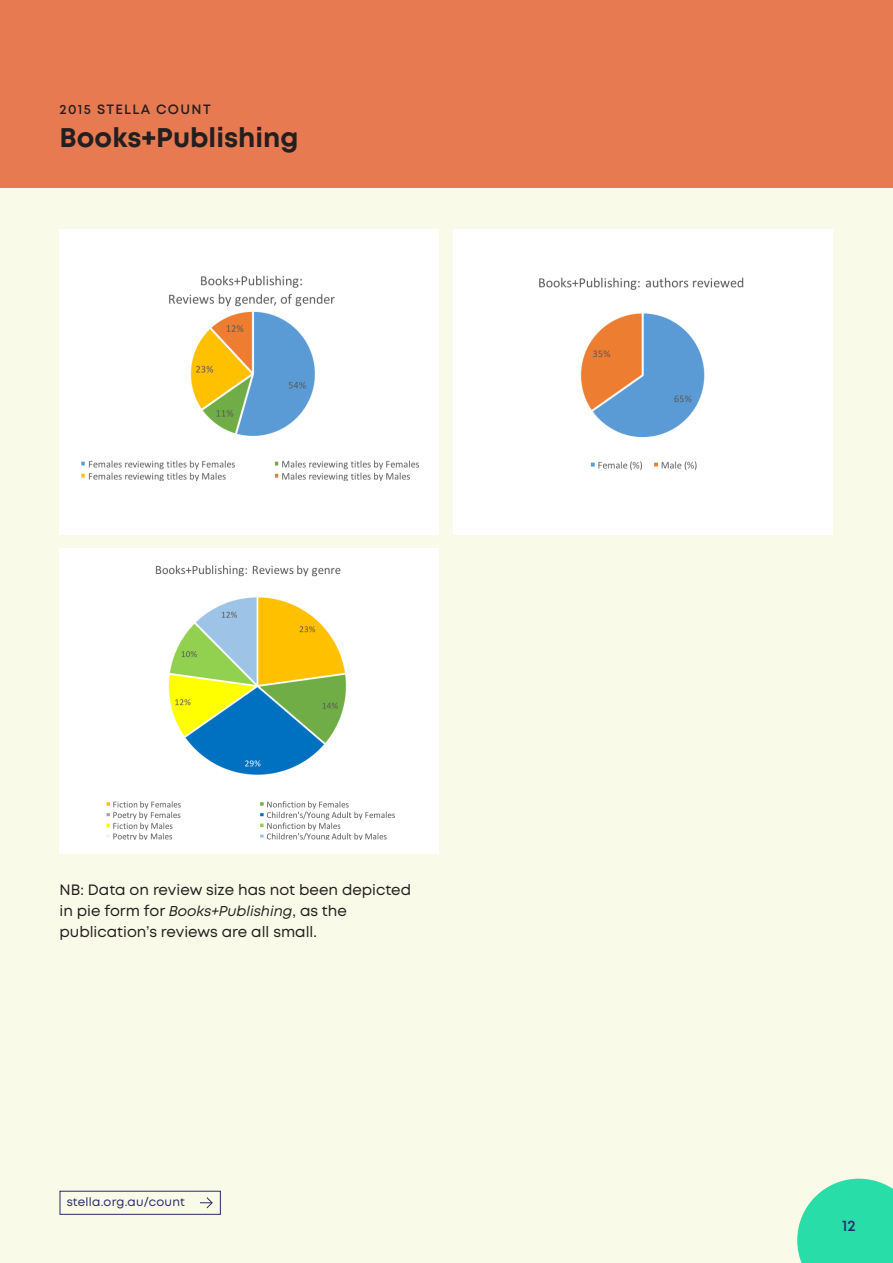
<style>
.page{position:relative;width:893px;height:1263px;background:#fafae8}
.page>*{position:absolute;margin:0;border:0;box-sizing:border-box;transform-origin:0 0}
.t1{font:700 27px "Mont";color:#231f20}
.t2{font:600 15.45px "Mont";color:#282a6e}
.t3{font:15px/21px "Mont";color:#231f20}
.t4{font:600 13.5px "Mont";letter-spacing:.1em;color:#231f20}
.t5{font:11.85px "Mont";letter-spacing:.02em;color:#282a6e}
.s1{font-style:italic;font-size:14.25px}
</style>
<div class="page">
<svg style="left:797px;top:1179px;width:96px;height:84px;background:#42e0af"></svg>
<div style="left:60px;top:1191px;width:161px;height:24px;border:1px solid #282a6e"></div>
<svg style="left:200px;top:1197px;width:13px;height:12px"></svg>
<div style="left:454px;top:229px;width:379px;height:305px;background:#fff"></div>
<div style="left:60px;top:549px;width:379px;height:305px;background:#fff"></div>
<div style="left:60px;top:229px;width:379px;height:305px;background:#fff"></div>
<div style="left:0;top:0;width:893px;height:188px;background:#e87a52"></div>
<img style="left:539px;top:277px;width:205px;height:194px">
<img style="left:106px;top:565px;width:289px;height:275px">
<img style="left:81px;top:275px;width:339px;height:205px">
<p class="t4" style="left:60px;top:101px;width:153px">2015 STELLA COUNT</p>
<h1 class="t1" style="left:60px;top:120px;width:241px">Books+Publishing</h1>
<p class="t3" style="left:60px;top:879px;width:353px">NB: Data on review size has not been depicted in pie form for <span class="s1">Books+Publishing</span>, as the publication’s reviews are all small.</p>
<p class="t5" style="left:67px;top:1194px;width:120px">stella.org.au/count</p>
<p class="t2" style="left:842px;top:1215px;width:15px">12</p>
</div>
